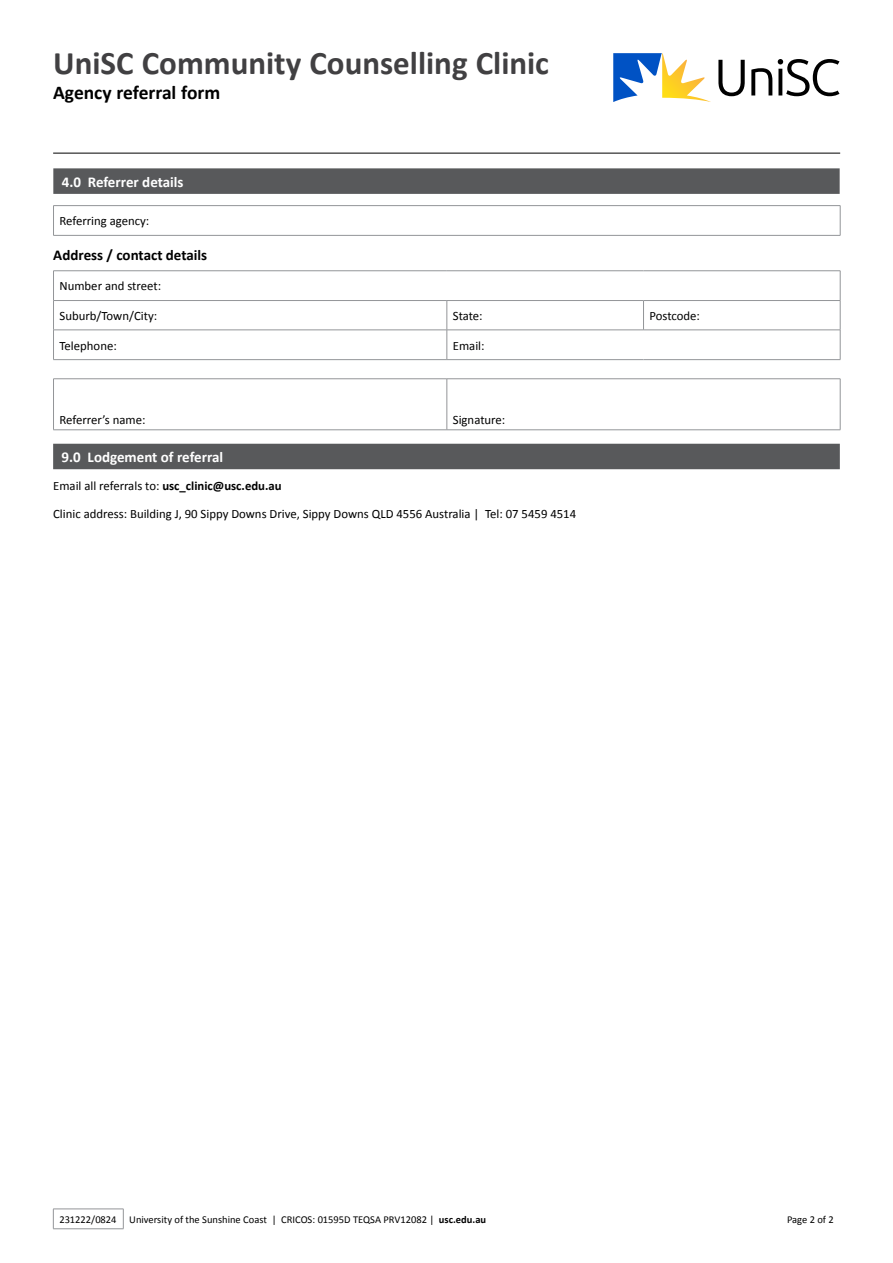
<style>
.page{position:relative;width:893px;height:1263px;background:#fff}
.page>*{position:absolute;margin:0;border:0;box-sizing:border-box;transform-origin:0 0}
.t1{font:700 33px "Calibri";color:#414042}
.t2{font:700 19.5px "Calibri";color:#000}
.t3{font:700 15px "Calibri";color:#fff}
.t4{font:700 15px "Calibri";color:#000}
.t5{font:12.75px/27.8px "Calibri";color:#000}
.t6{font:10.5px "Calibri";color:#000}
.s1{font-weight:700}
</style>
<div class="page">
<hr style="left:53px;top:1209px;width:70px;height:1px;background:#939598">
<svg style="left:53px;top:1209px;width:1px;height:19px"></svg>
<svg style="left:123px;top:1209px;width:1px;height:19px"></svg>
<hr style="left:53px;top:1228px;width:70px;height:1px;background:#939598">
<div style="left:53px;top:444px;width:787px;height:25px;background:#58595b"></div>
<div style="left:53px;top:168px;width:787px;height:26px;background:#58595b"></div>
<hr style="left:53px;top:205px;width:787px;height:1px;background:#939598">
<svg style="left:53px;top:206px;width:1px;height:29px"></svg>
<hr style="left:53px;top:235px;width:787px;height:1px;background:#939598">
<svg style="left:840px;top:206px;width:1px;height:29px"></svg>
<hr style="left:53px;top:270px;width:394px;height:1px;background:#939598">
<hr style="left:447px;top:270px;width:196px;height:1px;background:#939598">
<hr style="left:643px;top:270px;width:197px;height:1px;background:#939598">
<hr style="left:53px;top:300px;width:394px;height:1px;background:#939598">
<svg style="left:53px;top:271px;width:1px;height:88px"></svg>
<hr style="left:447px;top:300px;width:196px;height:1px;background:#939598">
<hr style="left:643px;top:300px;width:197px;height:1px;background:#939598">
<svg style="left:643px;top:301px;width:1px;height:29px"></svg>
<svg style="left:447px;top:301px;width:1px;height:58px"></svg>
<svg style="left:840px;top:271px;width:1px;height:88px"></svg>
<hr style="left:53px;top:330px;width:394px;height:1px;background:#939598">
<hr style="left:447px;top:330px;width:196px;height:1px;background:#939598">
<hr style="left:643px;top:330px;width:197px;height:1px;background:#939598">
<hr style="left:53px;top:359px;width:394px;height:1px;background:#939598">
<hr style="left:447px;top:359px;width:196px;height:1px;background:#939598">
<hr style="left:643px;top:359px;width:197px;height:1px;background:#939598">
<hr style="left:53px;top:379px;width:1px;height:51px;background:#939598">
<hr style="left:447px;top:379px;width:1px;height:51px;background:#939598">
<hr style="left:840px;top:379px;width:1px;height:51px;background:#939598">
<hr style="left:53px;top:378px;width:394px;height:1px;background:#939598">
<hr style="left:447px;top:378px;width:393px;height:1px;background:#939598">
<hr style="left:53px;top:429px;width:394px;height:1px;background:#939598">
<hr style="left:447px;top:429px;width:393px;height:1px;background:#939598">
<hr style="left:53px;top:153px;width:787px;height:1px;background:#000">
<svg style="left:718px;top:59px;width:121px;height:37px"></svg>
<svg style="left:613px;top:53px;width:98px;height:49px"></svg>
<h1 class="t1" style="left:53px;top:43px;width:497px">UniSC Community Counselling Clinic</h1>
<h2 class="t2" style="left:53px;top:81px;width:169px">Agency referral form</h2>
<p class="t3" style="left:62px;top:172px;width:123px">4.0 Referrer details</p>
<p class="t5" style="left:60px;top:207px;width:91px">Referring agency:</p>
<p class="t4" style="left:53px;top:246px;width:155px">Address / contact details</p>
<p class="t5" style="left:60px;top:272px;width:103px">Number and street:</p>
<p class="t5" style="left:60px;top:301px;width:99px">Suburb/Town/City:</p>
<p class="t5" style="left:453px;top:301px;width:31px">State:</p>
<p class="t5" style="left:649px;top:301px;width:52px">Postcode:</p>
<p class="t5" style="left:60px;top:331px;width:59px">Telephone:</p>
<p class="t5" style="left:453px;top:331px;width:33px">Email:</p>
<p class="t5" style="left:60px;top:405px;width:87px">Referrer’s name:</p>
<p class="t5" style="left:453px;top:405px;width:54px">Signature:</p>
<p class="t3" style="left:62px;top:448px;width:163px">9.0 Lodgement of referral</p>
<p class="t5" style="left:53px;top:471px;width:525px">Email all referrals to: <span class="s1">usc_clinic@usc.edu.au<br></span>Clinic address: Building J, 90 Sippy Downs Drive, Sippy Downs QLD 4556 Australia | Tel: 07 5459 4514</p>
<p class="t6" style="left:59px;top:1213px;width:428px">231222/0824 University of the Sunshine Coast | CRICOS: 01595D TEQSA PRV12082 | <span class="s1">usc.edu.au</span></p>
<p class="t6" style="left:787px;top:1213px;width:48px">Page 2 of 2</p>
</div>
